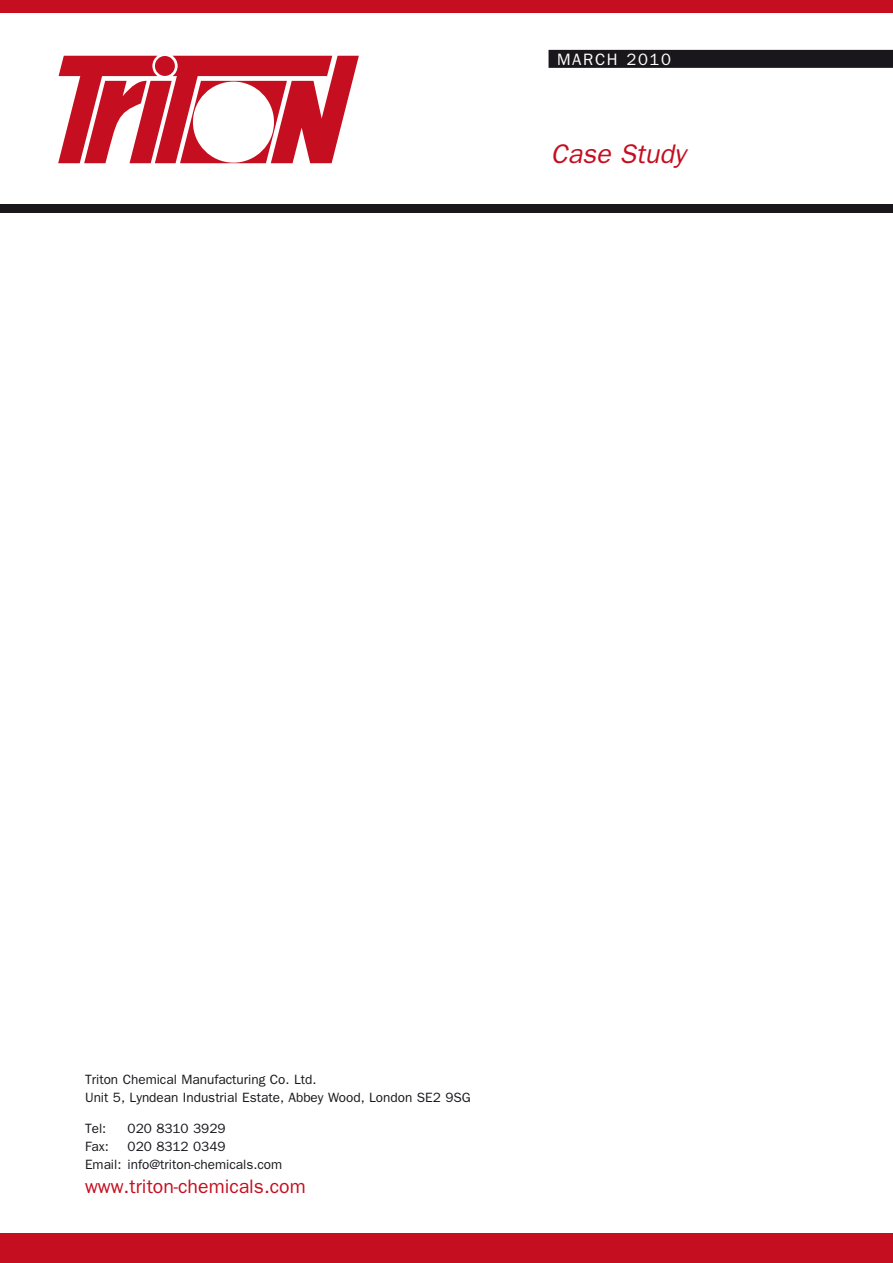
<style>
.page{position:relative;width:893px;height:1263px;background:#fff}
.page>*{position:absolute;margin:0;border:0;box-sizing:border-box;transform-origin:0 0}
.t1{font:italic 27px "Franklin Gothic";color:#c50e1f}
.t2{font:19.5px "Franklin Gothic";color:#c50e1f}
.t3{font:16.5px "Franklin Gothic";letter-spacing:.1em;color:#fff}
.t4{font:13.5px/18px "Franklin Gothic";color:#1a171c}
</style>
<div class="page">
<div style="left:549px;top:50px;width:344px;height:18px;background:#1a171c"></div>
<div style="left:0;top:0;width:893px;height:13px;background:#c50e1f"></div>
<svg style="left:58px;top:56px;width:301px;height:107px"></svg>
<div style="left:155px;top:56px;width:20px;height:20px;background:#c50e1f;border-radius:50%"></div>
<div style="left:0;top:1233px;width:893px;height:30px;background:#c50e1f"></div>
<div style="left:0;top:204px;width:893px;height:9px;background:#1a171c"></div>
<p class="t3" style="left:557px;top:50px;width:116px">March 2010</p>
<h1 class="t1" style="left:551px;top:139px;width:136px">Case Study</h1>
<p class="t4" style="left:85px;top:1070px;width:387px">Triton Chemical Manufacturing Co. Ltd.<br>Unit 5, Lyndean Industrial Estate, Abbey Wood, London SE2 9SG</p>
<p class="t4" style="left:85px;top:1119px;width:23px">Tel:</p>
<p class="t4" style="left:128px;top:1119px;width:100px">020 8310 3929</p>
<p class="t4" style="left:85px;top:1137px;width:25px">Fax:</p>
<p class="t4" style="left:85px;top:1137px;width:199px;text-indent:43px">020 8312 0349<br>Email: info@triton-chemicals.com</p>
<h2 class="t2" style="left:85px;top:1175px;width:222px">www.triton-chemicals.com</h2>
</div>
